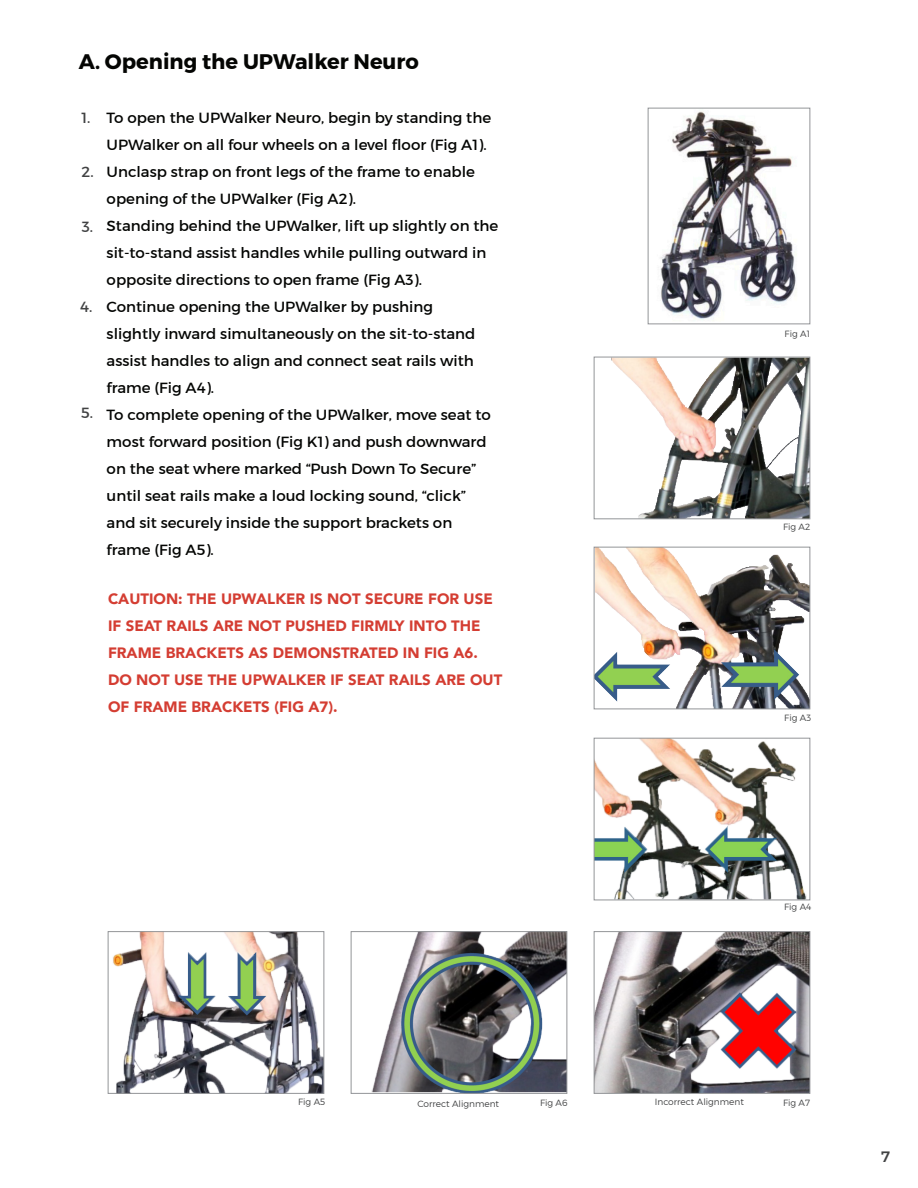
<style>
.page{position:relative;width:918px;height:1188px;background:#fff}
.page>*{position:absolute;margin:0;border:0;box-sizing:border-box;transform-origin:0 0}
.t1{font:700 21px "Montserrat";color:#040503}
.t2{font:15px/27px "Montserrat";color:#040503}
.t3{font:900 15px/27px "Avenir";color:#d43d32}
.t4{font:15px "Montserrat";color:#414243}
.t5{font:500 15px "Montserrat";color:#414243}
.t6{font:300 9px "Montserrat";color:#414243}
</style>
<div class="page">
<img style="left:596px;top:933px;width:212px;height:158px">
<div style="left:594px;top:931px;width:216px;height:162px;border:1px solid #939598"></div>
<img style="left:371px;top:933px;width:194px;height:158px">
<div style="left:351px;top:931px;width:216px;height:162px;border:1px solid #939598"></div>
<img style="left:113px;top:933px;width:209px;height:158px">
<div style="left:108px;top:931px;width:216px;height:162px;border:1px solid #939598"></div>
<img style="left:660px;top:111px;width:137px;height:210px">
<div style="left:648px;top:108px;width:162px;height:216px;border:1px solid #939598"></div>
<img style="left:611px;top:359px;width:197px;height:158px">
<div style="left:594px;top:357px;width:216px;height:162px;border:1px solid #939598"></div>
<img style="left:596px;top:549px;width:212px;height:158px">
<div style="left:594px;top:547px;width:216px;height:162px;border:1px solid #939598"></div>
<img style="left:596px;top:740px;width:211px;height:158px">
<div style="left:594px;top:738px;width:216px;height:162px;border:1px solid #939598"></div>
<p class="t1" style="left:79px;top:48px;width:342px">A. Opening the UPWalker Neuro</p>
<p class="t2" style="left:107px;top:104px;width:386px">To open the UPWalker Neuro, begin by standing the<br>UPWalker on all four wheels on a level floor (Fig A1).</p>
<p class="t2" style="left:107px;top:158px;width:370px">Unclasp strap on front legs of the frame to enable opening of the UPWalker (Fig A2).</p>
<p class="t2" style="left:107px;top:212px;width:393px">Standing behind the UPWalker, lift up slightly on the sit-to-stand assist handles while pulling outward in opposite directions to open frame (Fig A3).</p>
<p class="t2" style="left:107px;top:293px;width:328px">Continue opening the UPWalker by pushing</p>
<p class="t2" style="left:107px;top:320px;width:370px;text-align:justify">slightly inward simultaneously on the sit-to-stand assist handles to align and connect seat rails with frame (Fig A4).</p>
<p class="t2" style="left:107px;top:401px;width:386px">To complete opening of the UPWalker, move seat to most forward position (Fig K1) and push downward on the seat where marked “Push Down To Secure” until seat rails make a loud locking sound, “click”</p>
<p class="t2" style="left:107px;top:509px;width:347px">and sit securely inside the support brackets on</p>
<p class="t2" style="left:107px;top:536px;width:109px">frame (Fig A5).</p>
<p class="t3" style="left:108px;top:585px;width:396px">CAUTION: THE UPWALKER IS NOT SECURE FOR USE IF SEAT RAILS ARE NOT PUSHED FIRMLY INTO THE FRAME BRACKETS AS DEMONSTRATED IN FIG A6.<br>DO NOT USE THE UPWALKER IF SEAT RAILS ARE OUT OF FRAME BRACKETS (FIG A7).</p>
<p class="t4" style="left:81px;top:108px;width:11px">1.</p>
<p class="t4" style="left:82px;top:162px;width:14px">2.</p>
<p class="t4" style="left:82px;top:217px;width:13px">3.</p>
<p class="t4" style="left:80px;top:297px;width:14px">4.</p>
<p class="t4" style="left:81px;top:404px;width:13px">5.</p>
<p class="t6" style="left:785px;top:328px;width:27px">Fig A1</p>
<p class="t6" style="left:783px;top:521px;width:29px">Fig A2</p>
<p class="t6" style="left:784px;top:712px;width:28px">Fig A3</p>
<p class="t6" style="left:784px;top:902px;width:29px">Fig A4</p>
<p class="t6" style="left:298px;top:1096px;width:29px">Fig A5</p>
<p class="t6" style="left:540px;top:1097px;width:29px">Fig A6</p>
<p class="t6" style="left:783px;top:1097px;width:29px">Fig A7</p>
<p class="t6" style="left:417px;top:1098px;width:83px">Correct Alignment</p>
<p class="t6" style="left:655px;top:1097px;width:91px">Incorrect Alignment</p>
<p class="t5" style="left:881px;top:1145px;width:10px">7</p>
</div>
